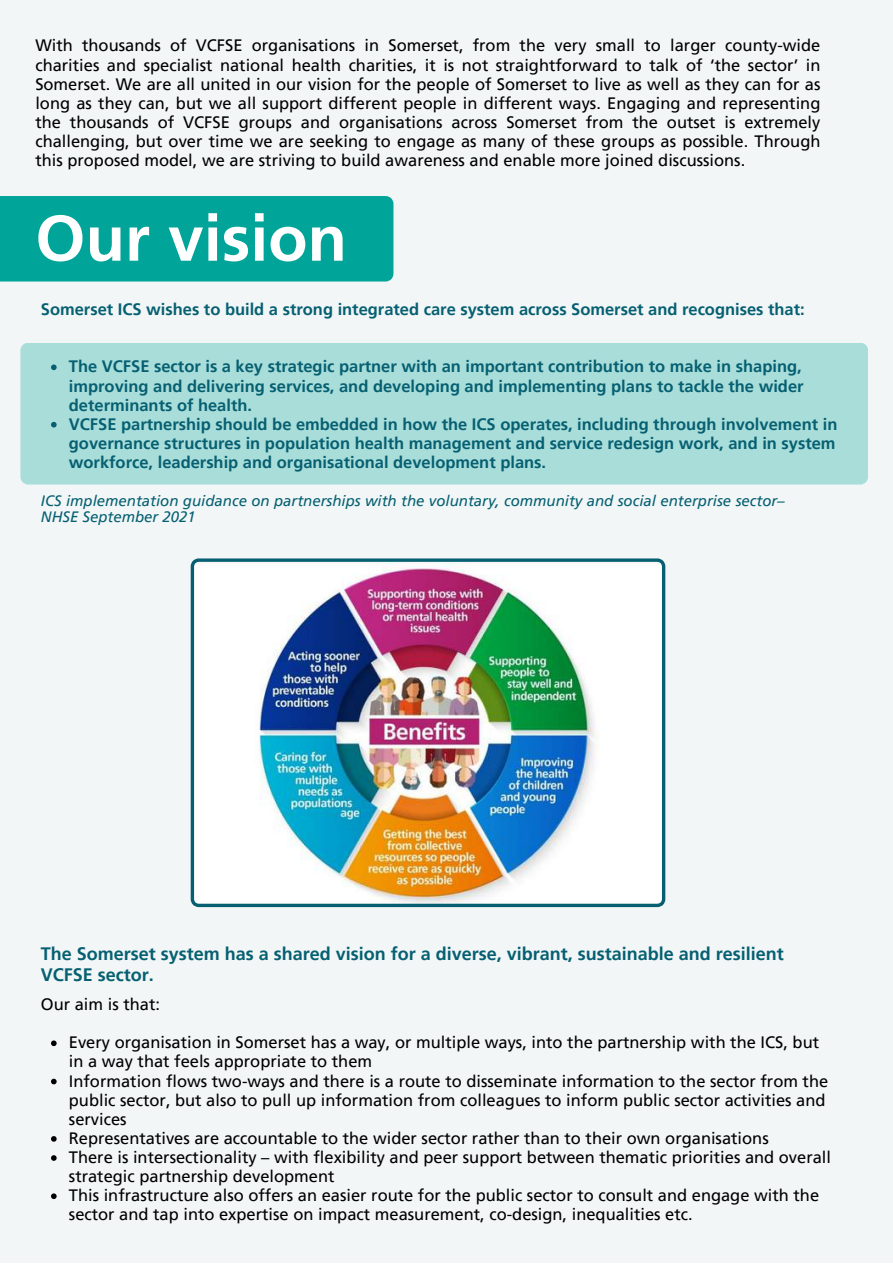
<style>
.page{position:relative;width:893px;height:1264px;background:#fff}
.page>*{position:absolute;margin:0;border:0;box-sizing:border-box;transform-origin:0 0}
.t1{font:700 64.5px "Frutiger LT Pro";color:#fff}
.t2{font:700 18px/21.3px "Frutiger LT Pro";color:#066071}
.t3{font:16.5px/19px "Frutiger LT Pro";color:#000;text-align:justify}
.t4{font:700 16.5px/19px "Frutiger LT Pro";color:#066071}
.t5{font:italic 15px/15.8px "Frutiger LT Pro";color:#066071}
</style>
<div class="page">
<div style="left:0;top:0;width:892px;height:1262px;background:#f2f6f7"></div>
<div style="left:20px;top:343px;width:848px;height:141px;background:#a9ddda"></div>
<div style="left:0;top:196px;width:393px;height:85px;background:#00a499"></div>
<img style="left:191px;top:558px;width:474px;height:349px">
<svg style="left:51px;top:364px;width:6px;height:6px"></svg>
<svg style="left:51px;top:422px;width:6px;height:5px"></svg>
<svg style="left:51px;top:1040px;width:6px;height:6px"></svg>
<svg style="left:51px;top:1078px;width:6px;height:6px"></svg>
<svg style="left:51px;top:1136px;width:6px;height:5px"></svg>
<svg style="left:51px;top:1155px;width:6px;height:5px"></svg>
<svg style="left:51px;top:1193px;width:6px;height:5px"></svg>
<p class="t3" style="left:35px;top:36px;width:786px">With thousands of VCFSE organisations in Somerset, from the very small to larger county-wide charities and specialist national health charities, it is not straightforward to talk of ‘the sector’ in Somerset. We are all united in our vision for the people of Somerset to live as well as they can for as long as they can, but we all support different people in different ways. Engaging and representing the thousands of VCFSE groups and organisations across Somerset from the outset is extremely challenging, but over time we are seeking to engage as many of these groups as possible. Through this proposed model, we are striving to build awareness and enable more joined discussions.</p>
<h1 class="t1" style="left:35px;top:199px;width:313px">Our vision</h1>
<p class="t4" style="left:41px;top:299px;width:765px">Somerset ICS wishes to build a strong integrated care system across Somerset and recognises that:</p>
<p class="t4" style="left:69px;top:357px;width:770px">The VCFSE sector is a key strategic partner with an important contribution to make in shaping, improving and delivering services, and developing and implementing plans to tackle the wider determinants of health.<br>VCFSE partnership should be embedded in how the ICS operates, including through involvement in governance structures in population health management and service redesign work, and in system workforce, leadership and organisational development plans.</p>
<p class="t5" style="left:41px;top:493px;width:745px">ICS implementation guidance on partnerships with the voluntary, community and social enterprise sector–<br>NHSE September 2021</p>
<p class="t2" style="left:41px;top:942px;width:744px">The Somerset system has a shared vision for a diverse, vibrant, sustainable and resilient<br>VCFSE sector.</p>
<p class="t3" style="left:41px;top:994px;width:121px">Our aim is that:</p>
<p class="t3" style="left:69px;top:1032px;width:763px;text-align:left">Every organisation in Somerset has a way, or multiple ways, into the partnership with the ICS, but in a way that feels appropriate to them<br>Information flows two-ways and there is a route to disseminate information to the sector from the public sector, but also to pull up information from colleagues to inform public sector activities and services<br>Representatives are accountable to the wider sector rather than to their own organisations<br>There is intersectionality – with flexibility and peer support between thematic priorities and overall strategic partnership development<br>This infrastructure also offers an easier route for the public sector to consult and engage with the sector and tap into expertise on impact measurement, co-design, inequalities etc.</p>
</div>
